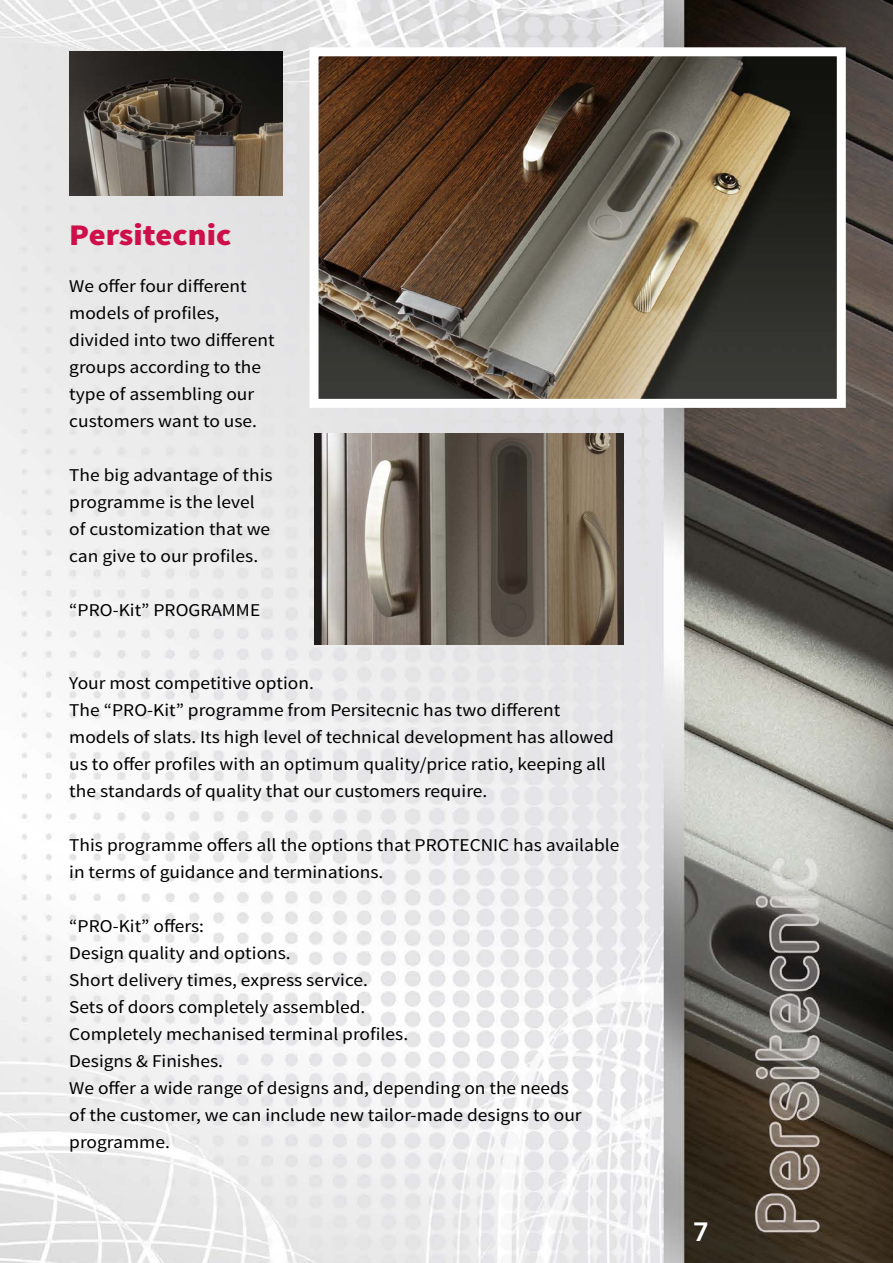
<style>
.page{position:relative;width:893px;height:1263px;background:#fff}
.page>*{position:absolute;margin:0;border:0;box-sizing:border-box;transform-origin:0 0}
.t1{font:900 30px "Source Sans Pro";color:#ce0f49;scale:1.08 1}
.t2{font:700 27px "Akkurat";color:#fff}
.t3{font:18px/27px "Source Sans Pro";color:#000;scale:1.08 1}
</style>
<div class="page">
<img style="left:0;top:0;width:893px;height:1263px">
<img style="left:319px;top:57px;width:517px;height:341px">
<div style="left:309px;top:47px;width:537px;height:361px;border:9px solid #fff"></div>
<img style="left:69px;top:52px;width:213px;height:144px">
<img style="left:314px;top:434px;width:310px;height:211px">
<h1 class="t1" style="left:69px;top:216px;width:152px">Persitecnic</h1>
<p class="t3" style="left:69px;top:272px;width:192px">We offer four different models of profiles, divided into two different groups according to the type of assembling our customers want to use.</p>
<p class="t3" style="left:69px;top:461px;width:190px">The big advantage of this programme is the level of customization that we can give to our profiles.</p>
<p class="t3" style="left:69px;top:596px;width:178px">“PRO-Kit” PROGRAMME</p>
<p class="t3" style="left:69px;top:669px;width:506px">Your most competitive option.<br>The “PRO-Kit” programme from Persitecnic has two different models of slats. Its high level of technical development has allowed us to offer profiles with an optimum quality/price ratio, keeping all the standards of quality that our customers require.</p>
<p class="t3" style="left:69px;top:831px;width:511px">This programme offers all the options that PROTECNIC has available in terms of guidance and terminations.</p>
<p class="t3" style="left:69px;top:912px;width:476px">“PRO-Kit” offers:<br>Design quality and options.<br>Short delivery times, express service.<br>Sets of doors completely assembled.<br>Completely mechanised terminal profiles.<br>Designs &amp; Finishes.<br>We offer a wide range of designs and, depending on the needs of the customer, we can include new tailor-made designs to our programme.</p>
<h2 class="t2" style="left:693px;top:1214px;width:17px">7</h2>
</div>
